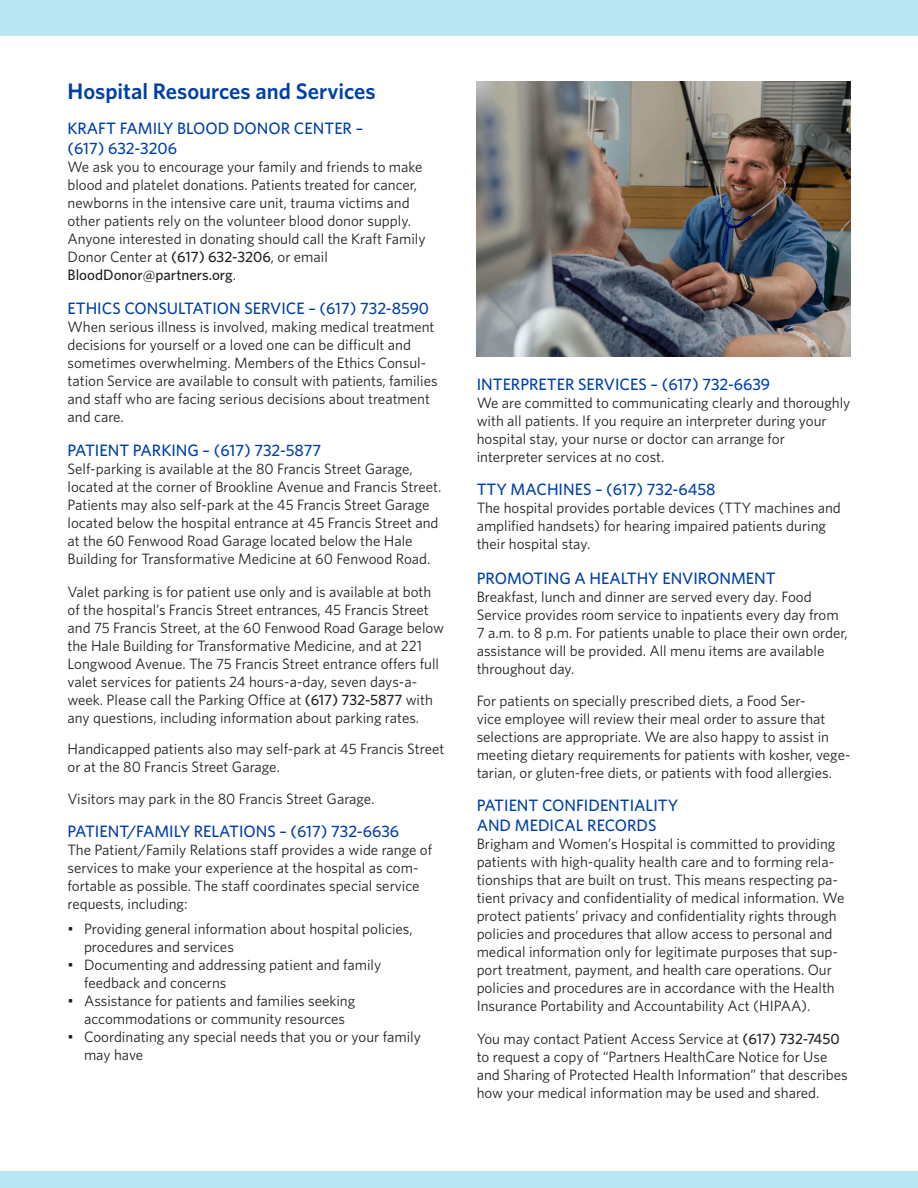
<style>
.page{position:relative;width:918px;height:1188px;background:#fff}
.page>*{position:absolute;margin:0;border:0;box-sizing:border-box;transform-origin:0 0}
.t1{font:600 22.5px "Whitney";color:#0040a6}
.Subheads{font:500 16.5px/19.8px "Whitney";color:#0040a6}
.Tabs{font:15px/18px "Whitney";color:#231f20}
.s1{font-weight:500}
</style>
<div class="page">
<div style="left:0;top:0;width:918px;height:35px;background:#b8e7f1"></div>
<div style="left:0;top:1172px;width:918px;height:16px;background:#b8e7f1"></div>
<img style="left:477px;top:82px;width:373px;height:274px">
<p class="t1" style="left:68px;top:78px;width:310px">Hospital Resources and Services</p>
<p class="Subheads" style="left:68px;top:118px;width:297px">KRAFT FAMILY BLOOD DONOR CENTER – (617) 632-3206</p>
<p class="Tabs" style="left:68px;top:157px;width:360px">We ask you to encourage your family and friends to make blood and platelet donations. Patients treated for cancer, newborns in the intensive care unit, trauma victims and other patients rely on the volunteer blood donor supply.<br>Anyone interested in donating should call the Kraft Family Donor Center at <span class="s1">(617) 632-3206</span>, or email <span class="s1">BloodDonor@partners.org</span>.</p>
<p class="Subheads" style="left:68px;top:298px;width:363px">ETHICS CONSULTATION SERVICE – (617) 732-8590</p>
<p class="Tabs" style="left:68px;top:318px;width:372px">When serious illness is involved, making medical treatment decisions for yourself or a loved one can be difficult and sometimes overwhelming. Members of the Ethics Consul&shy;tation Service are available to consult with patients, families and staff who are facing serious decisions about treatment and care.</p>
<p class="Subheads" style="left:68px;top:440px;width:255px">PATIENT PARKING – (617) 732-5877</p>
<p class="Tabs" style="left:68px;top:459px;width:375px">Self-parking is available at the 80 Francis Street Garage, located at the corner of Brookline Avenue and Francis Street.<br>Patients may also self-park at the 45 Francis Street Garage located below the hospital entrance at 45 Francis Street and at the 60 Fenwood Road Garage located below the Hale Building for Transformative Medicine at 60 Fenwood Road.</p>
<p class="Tabs" style="left:68px;top:582px;width:378px">Valet parking is for patient use only and is available at both of the hospital’s Francis Street entrances, 45 Francis Street and 75 Francis Street, at the 60 Fenwood Road Garage below the Hale Building for Transformative Medicine, and at 221<br>Longwood Avenue. The 75 Francis Street entrance offers full valet services for patients 24 hours-a-day, seven days-a&shy;week. Please call the Parking Office at <span class="s1">(617) 732-5877</span> with any questions, including information about parking rates.</p>
<p class="Tabs" style="left:68px;top:740px;width:378px">Handicapped patients also may self-park at 45 Francis Street or at the 80 Francis Street Garage.</p>
<p class="Tabs" style="left:68px;top:789px;width:309px">Visitors may park in the 80 Francis Street Garage.</p>
<p class="Subheads" style="left:68px;top:821px;width:333px">PATIENT/FAMILY RELATIONS – (617) 732-6636</p>
<p class="Tabs" style="left:68px;top:840px;width:366px">The Patient/Family Relations staff provides a wide range of services to make your experience at the hospital as com&shy;fortable as possible. The staff coordinates special service requests, including:</p>
<p class="Tabs" style="left:84px;top:919px;width:330px;text-indent:-16px">• Providing general information about hospital policies, procedures and services</p>
<p class="Tabs" style="left:84px;top:955px;width:299px;text-indent:-16px">• Documenting and addressing patient and family feedback and concerns</p>
<p class="Tabs" style="left:68px;top:991px;width:289px;text-align:center">• Assistance for patients and families seeking accommodations or community resources</p>
<p class="Tabs" style="left:84px;top:1027px;width:338px;text-indent:-16px">• Coordinating any special needs that you or your family may have</p>
<p class="Subheads" style="left:477px;top:374px;width:295px">INTERPRETER SERVICES – (617) 732-6639</p>
<p class="Tabs" style="left:477px;top:394px;width:375px">We are committed to communicating clearly and thoroughly with all patients. If you require an interpreter during your hospital stay, your nurse or doctor can arrange for interpreter services at no cost.</p>
<p class="Subheads" style="left:477px;top:479px;width:240px">TTY MACHINES – (617) 732-6458</p>
<p class="Tabs" style="left:477px;top:499px;width:366px">The hospital provides portable devices (TTY machines and amplified handsets) for hearing impaired patients during their hospital stay.</p>
<p class="Subheads" style="left:477px;top:568px;width:301px">PROMOTING A HEALTHY ENVIRONMENT</p>
<p class="Tabs" style="left:477px;top:588px;width:373px">Breakfast, lunch and dinner are served every day. Food Service provides room service to inpatients every day from 7 a.m. to 8 p.m. For patients unable to place their own order, assistance will be provided. All menu items are available throughout day.</p>
<p class="Tabs" style="left:477px;top:691px;width:375px">For patients on specially prescribed diets, a Food Ser-<br>vice employee will review their meal order to assure that selections are appropriate. We are also happy to assist in meeting dietary requirements for patients with kosher, vege&shy;tarian, or gluten-free diets, or patients with food allergies.</p>
<p class="Subheads" style="left:477px;top:795px;width:203px">PATIENT CONFIDENTIALITY<br>AND MEDICAL RECORDS</p>
<p class="Tabs" style="left:477px;top:834px;width:369px">Brigham and Women’s Hospital is committed to providing patients with high-quality health care and to forming rela&shy;tionships that are built on trust. This means respecting pa&shy;tient privacy and confidentiality of medical information. We protect patients’ privacy and confidentiality rights through policies and procedures that allow access to personal and medical information only for legitimate purposes that sup&shy;port treatment, payment, and health care operations. Our policies and procedures are in accordance with the Health Insurance Portability and Accountability Act (HIPAA).</p>
<p class="Tabs" style="left:477px;top:1029px;width:372px">You may contact Patient Access Service at <span class="s1">(617) 732-7450 </span>to request a copy of “Partners HealthCare Notice for Use and Sharing of Protected Health Information” that describes how your medical information may be used and shared.</p>
</div>
